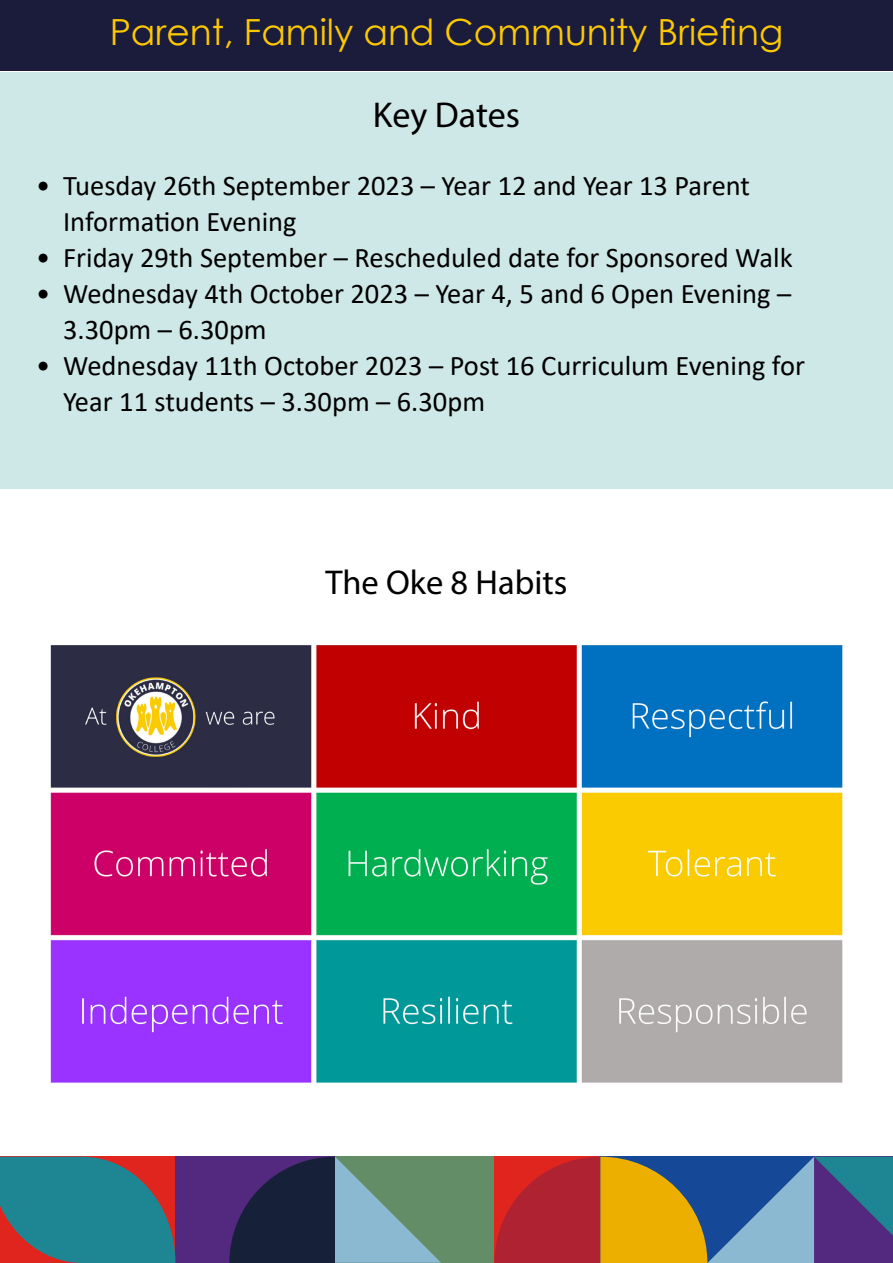
<style>
.page{position:relative;width:893px;height:1263px;background:#fff}
.page>*{position:absolute;margin:0;border:0;box-sizing:border-box;transform-origin:0 0}
.t1{font:36px "Century Gothic";color:#fec900}
.t2{font:36px "Myriad Pro";color:#000}
.t3{font:34.5px "Myriad Pro";color:#000}
.t4{font:28.5px/36px "Calibri";color:#000}
</style>
<div class="page">
<div style="left:0;top:72px;width:893px;height:417px;background:#cee7e7"></div>
<div style="left:0;top:0;width:893px;height:70px;background:#1b1c3c"></div>
<div style="left:176px;top:1157px;width:159px;height:106px;background:#532980"></div>
<div style="left:335px;top:1157px;width:159px;height:106px;background:#638d67"></div>
<svg style="left:0;top:1157px;width:175px;height:106px;background:#41747c"></svg>
<svg style="left:229px;top:1157px;width:212px;height:106px"></svg>
<svg style="left:494px;top:1157px;width:399px;height:106px;background:#86635f"></svg>
<img style="left:50px;top:645px;width:793px;height:438px">
<p class="t1" style="left:110px;top:7px;width:675px">Parent, Family and Community Briefing</p>
<p class="t2" style="left:373px;top:93px;width:149px">Key Dates</p>
<p class="t4" style="left:63px;top:166px;width:688px;text-indent:-27px">• Tuesday 26th September 2023 – Year 12 and Year 13 Parent<br>Information Evening</p>
<p class="t4" style="left:36px;top:238px;width:758px">• Friday 29th September – Rescheduled date for Sponsored Walk</p>
<p class="t4" style="left:63px;top:274px;width:730px;text-indent:-27px">• Wednesday 4th October 2023 – Year 4, 5 and 6 Open Evening –<br>3.30pm – 6.30pm</p>
<p class="t4" style="left:63px;top:346px;width:743px;text-indent:-27px">• Wednesday 11th October 2023 – Post 16 Curriculum Evening for<br>Year 11 students – 3.30pm – 6.30pm</p>
<p class="t3" style="left:325px;top:561px;width:244px">The Oke 8 Habits</p>
</div>
